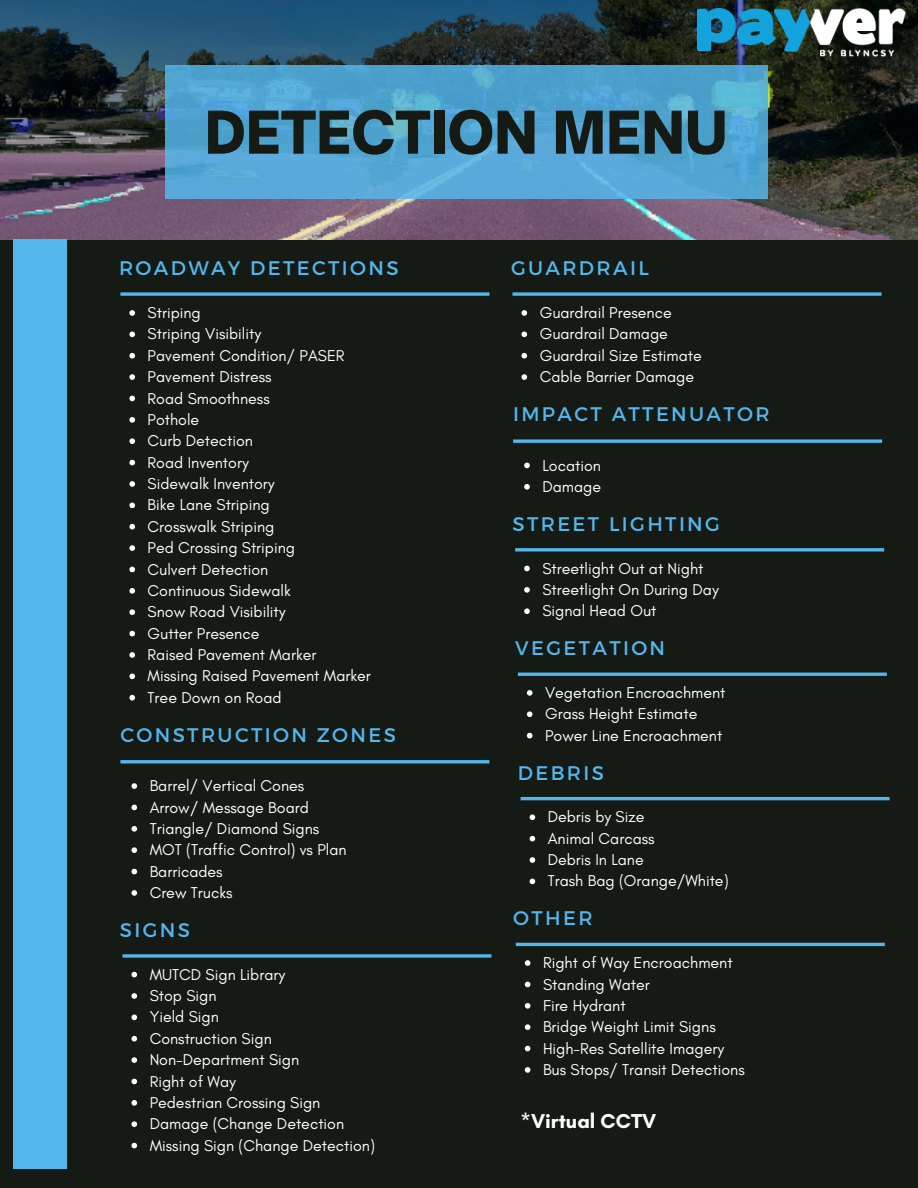
<style>
.page{position:relative;width:918px;height:1188px;background:#151a15}
.page>*{position:absolute;margin:0;border:0;box-sizing:border-box;transform-origin:0 0}
.t1{font:900 56.4px "Open Sauce One";color:#151a15}
.t2{font:700 20.55px "Glacial Indifference";color:#fff}
.t3{font:19.65px "Montserrat";letter-spacing:.12em;color:#54b7ec}
.t4{font:16.05px/21.3px "Glacial Indifference";color:#fff}
</style>
<div class="page">
<img style="left:0;top:0;width:918px;height:240px">
<svg style="left:165px;top:65px;width:602px;height:134px;background:#52a5d2"></svg>
<div style="left:14px;top:239px;width:53px;height:929px;background:#54b7ec"></div>
<svg style="left:120px;top:292px;width:369px;height:4px"></svg>
<hr style="left:120px;top:760px;width:369px;height:3px;background:#54b7ec">
<svg style="left:122px;top:954px;width:369px;height:4px"></svg>
<img style="left:698px;top:8px;width:208px;height:49px">
<svg style="left:129px;top:310px;width:6px;height:6px"></svg>
<svg style="left:129px;top:332px;width:6px;height:5px"></svg>
<svg style="left:129px;top:353px;width:6px;height:6px"></svg>
<svg style="left:129px;top:374px;width:6px;height:6px"></svg>
<svg style="left:129px;top:396px;width:6px;height:5px"></svg>
<svg style="left:129px;top:417px;width:6px;height:6px"></svg>
<svg style="left:129px;top:438px;width:6px;height:6px"></svg>
<svg style="left:129px;top:460px;width:6px;height:5px"></svg>
<svg style="left:129px;top:481px;width:6px;height:6px"></svg>
<svg style="left:129px;top:503px;width:6px;height:5px"></svg>
<svg style="left:129px;top:524px;width:6px;height:6px"></svg>
<svg style="left:129px;top:545px;width:6px;height:6px"></svg>
<svg style="left:129px;top:567px;width:6px;height:5px"></svg>
<svg style="left:129px;top:588px;width:6px;height:6px"></svg>
<svg style="left:129px;top:609px;width:6px;height:6px"></svg>
<svg style="left:129px;top:631px;width:6px;height:5px"></svg>
<svg style="left:129px;top:652px;width:6px;height:6px"></svg>
<svg style="left:129px;top:674px;width:6px;height:5px"></svg>
<svg style="left:129px;top:695px;width:6px;height:6px"></svg>
<svg style="left:131px;top:783px;width:6px;height:6px"></svg>
<svg style="left:131px;top:805px;width:6px;height:5px"></svg>
<svg style="left:131px;top:826px;width:6px;height:6px"></svg>
<svg style="left:131px;top:847px;width:6px;height:6px"></svg>
<svg style="left:131px;top:869px;width:6px;height:5px"></svg>
<svg style="left:131px;top:890px;width:6px;height:6px"></svg>
<svg style="left:131px;top:972px;width:6px;height:5px"></svg>
<svg style="left:131px;top:993px;width:6px;height:6px"></svg>
<svg style="left:131px;top:1015px;width:6px;height:5px"></svg>
<svg style="left:131px;top:1036px;width:6px;height:6px"></svg>
<svg style="left:131px;top:1057px;width:6px;height:6px"></svg>
<svg style="left:131px;top:1079px;width:6px;height:5px"></svg>
<svg style="left:131px;top:1100px;width:6px;height:6px"></svg>
<svg style="left:131px;top:1121px;width:6px;height:6px"></svg>
<svg style="left:131px;top:1143px;width:6px;height:5px"></svg>
<svg style="left:512px;top:292px;width:370px;height:4px"></svg>
<svg style="left:513px;top:439px;width:369px;height:4px"></svg>
<svg style="left:515px;top:548px;width:369px;height:4px"></svg>
<svg style="left:521px;top:310px;width:6px;height:6px"></svg>
<svg style="left:521px;top:332px;width:6px;height:5px"></svg>
<svg style="left:521px;top:353px;width:6px;height:6px"></svg>
<svg style="left:521px;top:374px;width:6px;height:6px"></svg>
<svg style="left:524px;top:463px;width:6px;height:5px"></svg>
<svg style="left:524px;top:484px;width:6px;height:6px"></svg>
<svg style="left:524px;top:566px;width:6px;height:5px"></svg>
<svg style="left:524px;top:587px;width:6px;height:6px"></svg>
<svg style="left:524px;top:608px;width:6px;height:6px"></svg>
<hr style="left:518px;top:673px;width:369px;height:3px;background:#54b7ec">
<svg style="left:527px;top:690px;width:6px;height:6px"></svg>
<svg style="left:527px;top:711px;width:6px;height:6px"></svg>
<svg style="left:527px;top:733px;width:6px;height:5px"></svg>
<hr style="left:521px;top:797px;width:369px;height:3px;background:#54b7ec">
<svg style="left:530px;top:814px;width:5px;height:6px"></svg>
<svg style="left:530px;top:836px;width:5px;height:5px"></svg>
<svg style="left:530px;top:857px;width:5px;height:6px"></svg>
<svg style="left:530px;top:879px;width:5px;height:5px"></svg>
<hr style="left:516px;top:943px;width:369px;height:3px;background:#54b7ec">
<svg style="left:525px;top:960px;width:5px;height:6px"></svg>
<svg style="left:525px;top:982px;width:5px;height:5px"></svg>
<svg style="left:525px;top:1003px;width:5px;height:6px"></svg>
<svg style="left:525px;top:1024px;width:5px;height:6px"></svg>
<svg style="left:525px;top:1046px;width:5px;height:5px"></svg>
<svg style="left:525px;top:1067px;width:5px;height:6px"></svg>
<h1 class="t1" style="left:205px;top:97px;width:524px">DETECTION MENU</h1>
<p class="t3" style="left:119px;top:255px;width:281px">ROADWAY DETECTIONS</p>
<p class="t4" style="left:148px;top:302px;width:225px">Striping<br>Striping Visibility<br>Pavement Condition/ PASER<br>Pavement Distress<br>Road Smoothness<br>Pothole<br>Curb Detection<br>Road Inventory<br>Sidewalk Inventory<br>Bike Lane Striping<br>Crosswalk Striping<br>Ped Crossing Striping<br>Culvert Detection<br>Continuous Sidewalk<br>Snow Road Visibility<br>Gutter Presence<br>Raised Pavement Marker<br>Missing Raised Pavement Marker<br>Tree Down on Road</p>
<p class="t3" style="left:120px;top:722px;width:277px">CONSTRUCTION ZONES</p>
<p class="t4" style="left:150px;top:775px;width:198px">Barrel/ Vertical Cones<br>Arrow/ Message Board<br>Triangle/ Diamond Signs<br>MOT (Traffic Control) vs Plan<br>Barricades<br>Crew Trucks</p>
<p class="t3" style="left:120px;top:917px;width:72px">SIGNS</p>
<p class="t4" style="left:150px;top:963px;width:227px">MUTCD Sign Library<br>Stop Sign<br>Yield Sign<br>Construction Sign<br>Non-Department Sign<br>Right of Way<br>Pedestrian Crossing Sign<br>Damage (Change Detection<br>Missing Sign (Change Detection)</p>
<p class="t3" style="left:511px;top:255px;width:139px">GUARDRAIL</p>
<p class="t4" style="left:540px;top:302px;width:164px">Guardrail Presence<br>Guardrail Damage<br>Guardrail Size Estimate<br>Cable Barrier Damage</p>
<p class="t3" style="left:513px;top:401px;width:258px">IMPACT ATTENUATOR</p>
<p class="t4" style="left:542px;top:454px;width:60px">Location<br>Damage</p>
<p class="t3" style="left:512px;top:511px;width:209px">STREET LIGHTING</p>
<p class="t4" style="left:542px;top:557px;width:178px">Streetlight Out at Night<br>Streetlight On During Day<br>Signal Head Out</p>
<p class="t3" style="left:515px;top:635px;width:152px">VEGETATION</p>
<p class="t4" style="left:545px;top:682px;width:182px">Vegetation Encroachment<br>Grass Height Estimate<br>Power Line Encroachment</p>
<p class="t3" style="left:518px;top:760px;width:88px">DEBRIS</p>
<p class="t4" style="left:548px;top:806px;width:182px">Debris by Size<br>Animal Carcass<br>Debris In Lane<br>Trash Bag (Orange/White)</p>
<p class="t3" style="left:513px;top:906px;width:81px">OTHER</p>
<p class="t4" style="left:543px;top:952px;width:203px">Right of Way Encroachment<br>Standing Water<br>Fire Hydrant<br>Bridge Weight Limit Signs<br>High-Res Satellite Imagery<br>Bus Stops/ Transit Detections</p>
<p class="t2" style="left:521px;top:1108px;width:137px">*Virtual CCTV</p>
</div>
